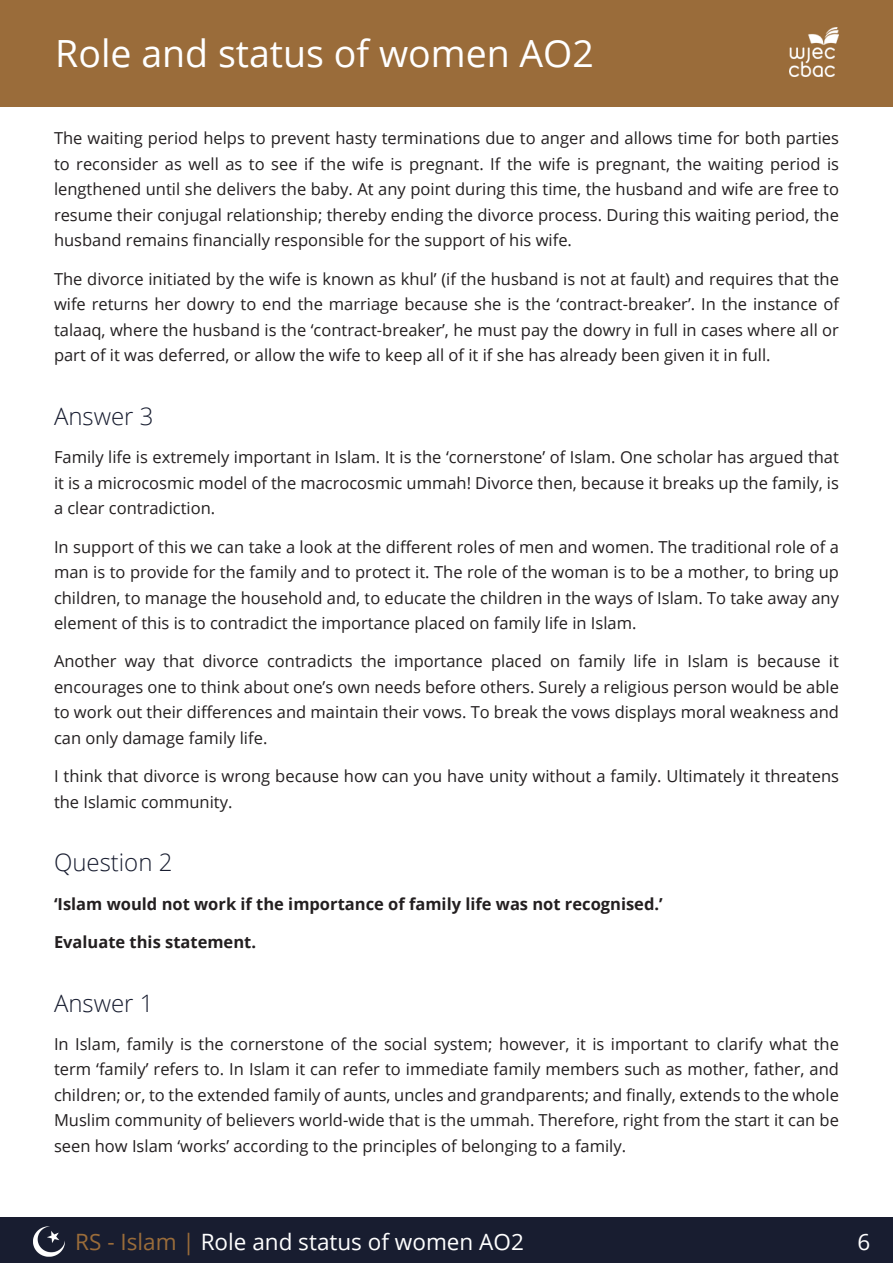
<style>
.page{position:relative;width:893px;height:1263px;background:#fff}
.page>*{position:absolute;margin:0;border:0;box-sizing:border-box;transform-origin:0 0}
.t1{font:37.5px "Open Sans";color:#fff}
.sub-heading{font:300 24px "Open Sans";color:#181d30}
.t2{font:22.5px "Open Sans";color:#fff}
.Paragraph_text{font:16.5px/25.5px "Open Sans";color:#231f20;text-align:justify}
.Paragraph_text-2{font:700 16.5px "Open Sans";color:#231f20}
.s1{color:#9a6c3a}
</style>
<div class="page">
<div style="left:0;top:0;width:893px;height:106px;background:#9a6c3a"></div>
<div style="left:0;top:1217px;width:893px;height:46px;background:#181d30"></div>
<img style="left:34px;top:1226px;width:31px;height:31px">
<img style="left:789px;top:28px;width:50px;height:49px">
<h1 class="t1" style="left:55px;top:28px;width:540px">Role and status of women AO2</h1>
<p class="Paragraph_text" style="left:54px;top:125px;width:786px">The waiting period helps to prevent hasty terminations due to anger and allows time for both parties to reconsider as well as to see if the wife is pregnant. If the wife is pregnant, the waiting period is lengthened until she delivers the baby. At any point during this time, the husband and wife are free to resume their conjugal relationship; thereby ending the divorce process. During this waiting period, the husband remains financially responsible for the support of his wife.</p>
<p class="Paragraph_text" style="left:54px;top:266px;width:786px">The divorce initiated by the wife is known as khul’ (if the husband is not at fault) and requires that the wife returns her dowry to end the marriage because she is the ‘contract-breaker’. In the instance of talaaq, where the husband is the ‘contract-breaker’, he must pay the dowry in full in cases where all or part of it was deferred, or allow the wife to keep all of it if she has already been given it in full.</p>
<p class="sub-heading" style="left:54px;top:400px;width:101px">Answer 3</p>
<p class="Paragraph_text" style="left:54px;top:444px;width:786px">Family life is extremely important in Islam. It is the ‘cornerstone’ of Islam. One scholar has argued that it is a microcosmic model of the macrocosmic ummah! Divorce then, because it breaks up the family, is a clear contradiction.</p>
<p class="Paragraph_text" style="left:54px;top:533px;width:786px">In support of this we can take a look at the different roles of men and women. The traditional role of a man is to provide for the family and to protect it. The role of the woman is to be a mother, to bring up children, to manage the household and, to educate the children in the ways of Islam. To take away any element of this is to contradict the importance placed on family life in Islam.</p>
<p class="Paragraph_text" style="left:54px;top:648px;width:786px">Another way that divorce contradicts the importance placed on family life in Islam is because it encourages one to think about one’s own needs before others. Surely a religious person would be able to work out their differences and maintain their vows. To break the vows displays moral weakness and can only damage family life.</p>
<p class="Paragraph_text" style="left:54px;top:763px;width:786px">I think that divorce is wrong because how can you have unity without a family. Ultimately it threatens the Islamic community.</p>
<p class="sub-heading" style="left:54px;top:846px;width:120px">Question 2</p>
<p class="Paragraph_text-2" style="left:54px;top:892px;width:610px">‘Islam would not work if the importance of family life was not recognised.’</p>
<p class="Paragraph_text-2" style="left:54px;top:930px;width:204px">Evaluate this statement.</p>
<p class="sub-heading" style="left:54px;top:986px;width:101px">Answer 1</p>
<p class="Paragraph_text" style="left:54px;top:1031px;width:786px">In Islam, family is the cornerstone of the social system; however, it is important to clarify what the term ‘family’ refers to. In Islam it can refer to immediate family members such as mother, father, and children; or, to the extended family of aunts, uncles and grandparents; and finally, extends to the whole Muslim community of believers world-wide that is the ummah. Therefore, right from the start it can be seen how Islam ‘works’ according to the principles of belonging to a family.</p>
<h3 class="t2" style="left:75px;top:1226px;width:450px"><span class="s1">RS - Islam |</span> Role and status of women AO2</h3>
<h3 class="t2" style="left:858px;top:1226px;width:14px">6</h3>
</div>
